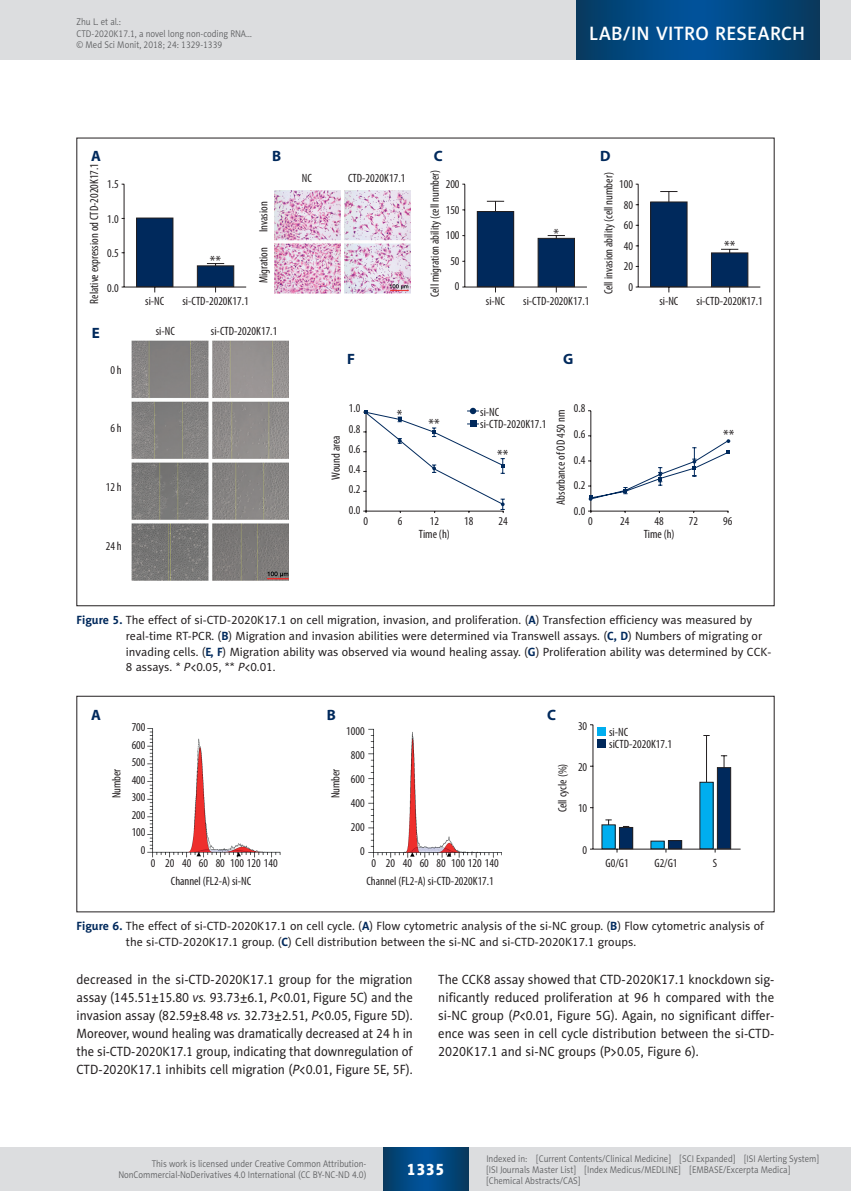
<style>
.page{position:relative;width:851px;height:1191px;background:#fff}
.page>*{position:absolute;margin:0;border:0;box-sizing:border-box;transform-origin:0 0}
.t1{font:19.5px "Naomi Sans EFN Medium";letter-spacing:.01em;color:#fff}
.t2{font:16.5px "Naomi Sans EFN Heavy";color:#fff}
.t3{font:condensed 15px "Myriad Pro";color:#231f20}
.t4{font:700 15px "Myriad Pro";color:#00295c}
.MSM_Body{font:13.5px/18px "Naomi Sans EFN";color:#231f20;text-align:justify;scale:.95 1}
.t5{font:condensed 12px/25.5px "Myriad Pro";color:#231f20;text-align:right}
.MSM_Rycina_tytul{font:12px/15.8px "Naomi Sans EFN";color:#231f20}
.t6{font:9.75px/11.2px "Naomi Sans EFN Light";color:#57585a;scale:.9 1}
.s1{font-weight:700;color:#00295c}
.s2{font-style:italic}
</style>
<div class="page">
<img style="left:274px;top:191px;width:136px;height:103px">
<img style="left:131px;top:340px;width:157px;height:240px">
<hr style="left:462px;top:287px;width:125px;height:1px;background:#231f20">
<hr style="left:464px;top:184px;width:1px;height:103px;background:#231f20">
<svg style="left:487px;top:201px;width:17px;height:1px"></svg>
<hr style="left:495px;top:201px;width:1px;height:91px;background:#231f20">
<svg style="left:476px;top:211px;width:89px;height:82px"></svg>
<div style="left:537px;top:238px;width:37px;height:49px;background:#00295c;border:1px solid #231f20"></div>
<hr style="left:122px;top:287px;width:124px;height:1px;background:#231f20">
<hr style="left:124px;top:184px;width:1px;height:103px;background:#231f20">
<svg style="left:136px;top:217px;width:89px;height:76px"></svg>
<div style="left:197px;top:265px;width:37px;height:22px;background:#00295c;border:1px solid #231f20"></div>
<hr style="left:635px;top:287px;width:125px;height:1px;background:#231f20">
<hr style="left:637px;top:184px;width:1px;height:103px;background:#231f20">
<svg style="left:660px;top:191px;width:17px;height:1px"></svg>
<hr style="left:668px;top:191px;width:1px;height:101px;background:#231f20">
<svg style="left:649px;top:201px;width:90px;height:92px"></svg>
<div style="left:711px;top:252px;width:37px;height:35px;background:#00295c;border:1px solid #231f20"></div>
<svg style="left:363px;top:410px;width:367px;height:103px"></svg>
<img style="left:147px;top:728px;width:134px;height:129px">
<img style="left:369px;top:728px;width:133px;height:129px">
<hr style="left:590px;top:848px;width:150px;height:1px;background:#231f20">
<hr style="left:592px;top:725px;width:1px;height:124px;background:#231f20">
<svg style="left:601px;top:735px;width:126px;height:118px"></svg>
<div style="left:717px;top:767px;width:14px;height:82px;background:#00295c;border:1px solid #231f20"></div>
<div style="left:597px;top:739px;width:9px;height:8px;background:#00295c"></div>
<div style="left:597px;top:727px;width:9px;height:8px;background:#00aeef"></div>
<div style="left:77px;top:696px;width:697px;height:216px;border:1px solid #231f20"></div>
<div style="left:0;top:1148px;width:850px;height:43px;background:#dcdddf"></div>
<svg style="left:383px;top:1147px;width:85px;height:43px;background:#02477e"></svg>
<div style="left:0;top:0;width:850px;height:60px;background:#dcdddf"></div>
<svg style="left:576px;top:0;width:243px;height:60px;background:#02477e"></svg>
<p class="t6" style="left:77px;top:16px;width:196px">Zhu L. et al.:<br>CTD-2020K17.1, a novel long non-coding RNA… © Med Sci Monit, 2018; 24: 1329-1339</p>
<h1 class="t1" style="left:589px;top:22px;width:217px">LAB/IN VITRO RESEARCH</h1>
<p class="t4" style="left:91px;top:147px;width:11px">A</p>
<p class="t5" style="left:82px;top:304px;width:142px;rotate:-90deg">Relative expression od CTD-2020K17.1</p>
<p class="t5" style="left:107px;top:172px;width:13px">1.5</p>
<p class="t5" style="left:107px;top:206px;width:13px">1.0</p>
<p class="t5" style="left:107px;top:241px;width:13px">0.5</p>
<p class="t5" style="left:107px;top:275px;width:13px">0.0</p>
<p class="t4" style="left:92px;top:323px;width:10px">E</p>
<p class="t5" style="left:110px;top:357px;width:13px">0 h</p>
<p class="t5" style="left:110px;top:416px;width:13px">6 h</p>
<p class="t5" style="left:106px;top:474px;width:17px">12 h</p>
<p class="t5" style="left:106px;top:533px;width:17px">24 h</p>
<p class="t3" style="left:210px;top:253px;width:13px">**</p>
<p class="t5" style="left:145px;top:288px;width:21px">si-NC</p>
<p class="t5" style="left:182px;top:288px;width:68px">si-CTD-2020K17.1</p>
<p class="t4" style="left:272px;top:147px;width:11px">B</p>
<p class="t4" style="left:433px;top:147px;width:10px">C</p>
<p class="t4" style="left:600px;top:147px;width:12px">D</p>
<p class="t5" style="left:251px;top:232px;width:32px;rotate:-90deg">Invasion</p>
<p class="t5" style="left:251px;top:283px;width:38px;rotate:-90deg">Migration</p>
<p class="t5" style="left:302px;top:166px;width:12px">NC</p>
<p class="t5" style="left:348px;top:166px;width:59px">CTD-2020K17.1</p>
<p class="t5" style="left:422px;top:297px;width:129px;rotate:-90deg">Cell migration ability (cell number)</p>
<p class="t5" style="left:445px;top:172px;width:15px">200<br>150<br>100<br>50<br>0</p>
<p class="t5" style="left:486px;top:288px;width:21px">si-NC</p>
<p class="t3" style="left:553px;top:226px;width:7px">*</p>
<p class="t5" style="left:523px;top:288px;width:68px">si-CTD-2020K17.1</p>
<p class="t5" style="left:595px;top:294px;width:123px;rotate:-90deg">Cell invasion ability (cell number)</p>
<p class="t5" style="left:619px;top:174px;width:15px;line-height:20.4px">100<br>80<br>60<br>40<br>20<br>0</p>
<p class="t5" style="left:156px;top:319px;width:21px">si-NC</p>
<p class="t5" style="left:211px;top:319px;width:68px">si-CTD-2020K17.1</p>
<p class="t4" style="left:347px;top:349px;width:9px">F</p>
<p class="t4" style="left:563px;top:349px;width:12px">G</p>
<p class="t5" style="left:323px;top:479px;width:46px;rotate:-90deg">Wound area</p>
<p class="t5" style="left:349px;top:398px;width:13px;line-height:20.2px;text-align:justify">1.0<br>0.8<br>0.6<br>0.4<br>0.2<br>0.0</p>
<p class="t3" style="left:397px;top:407px;width:7px">*</p>
<p class="t3" style="left:428px;top:416px;width:13px">**</p>
<p class="t5" style="left:480px;top:406px;width:68px;line-height:12px;text-align:left">si-NC si-CTD-2020K17.1</p>
<p class="t5" style="left:573px;top:396px;width:13px;text-align:justify">0.8<br>0.6<br>0.4<br>0.2<br>0.0</p>
<p class="t5" style="left:548px;top:505px;width:96px;rotate:-90deg">Absorbance of OD 450 nm</p>
<p class="t3" style="left:497px;top:447px;width:13px">**</p>
<p class="t3" style="left:724px;top:238px;width:13px">**</p>
<p class="t5" style="left:659px;top:288px;width:21px">si-NC</p>
<p class="t5" style="left:696px;top:288px;width:68px">si-CTD-2020K17.1</p>
<p class="t3" style="left:723px;top:427px;width:13px">**</p>
<p class="t5" style="left:363px;top:508px;width:6px">0</p>
<p class="t5" style="left:398px;top:508px;width:6px">6</p>
<p class="t5" style="left:419px;top:514px;width:32px;line-height:13.6px;text-align:center">12<br>Time (h)</p>
<p class="t5" style="left:464px;top:508px;width:11px">18</p>
<p class="t5" style="left:498px;top:508px;width:11px">24</p>
<p class="t5" style="left:588px;top:508px;width:6px">0</p>
<p class="t5" style="left:620px;top:508px;width:11px">24</p>
<p class="t5" style="left:643px;top:514px;width:32px;line-height:13.6px;text-align:center">48<br>Time (h)</p>
<p class="t5" style="left:688px;top:508px;width:11px">72</p>
<p class="t5" style="left:723px;top:508px;width:11px">96</p>
<p class="MSM_Rycina_tytul" style="left:126px;top:612px;width:647px;text-indent:-49px"><span class="s1">Figure 5.</span> The effect of si-CTD-2020K17.1 on cell migration, invasion, and proliferation. (<span class="s1">A</span>) Transfection efficiency was measured by real-time RT-PCR. (<span class="s1">B</span>) Migration and invasion abilities were determined via Transwell assays. (<span class="s1">C, D</span>) Numbers of migrating or invading cells. (<span class="s1">E, F</span>) Migration ability was observed via wound healing assay. (<span class="s1">G</span>) Proliferation ability was determined by CCK-8 assays. * <span class="s2">P</span>&lt;0.05, ** <span class="s2">P</span>&lt;0.01.</p>
<p class="t4" style="left:91px;top:705px;width:11px">A</p>
<p class="t4" style="left:326px;top:705px;width:11px">B</p>
<p class="t4" style="left:547px;top:705px;width:10px">C</p>
<p class="t5" style="left:103px;top:798px;width:31px;rotate:-90deg">Number</p>
<p class="t5" style="left:132px;top:718px;width:15px;line-height:17.4px">700<br>600<br>500<br>400<br>300<br>200<br>100<br>0</p>
<p class="t5" style="left:346px;top:718px;width:20px;line-height:24px">1000<br>800<br>600<br>400<br>200<br>0</p>
<p class="t5" style="left:322px;top:798px;width:31px;rotate:-90deg">Number</p>
<p class="t5" style="left:549px;top:812px;width:50px;rotate:-90deg">Cell cycle (%)</p>
<p class="t5" style="left:578px;top:713px;width:11px">30</p>
<p class="t5" style="left:578px;top:754px;width:11px">20</p>
<p class="t5" style="left:578px;top:795px;width:11px">10</p>
<p class="t5" style="left:582px;top:836px;width:6px">0</p>
<p class="t5" style="left:609px;top:725px;width:64px;line-height:12px;text-align:left">si-NC siCTD-2020K17.1</p>
<p class="t5" style="left:216px;top:850px;width:63px">80 100 120 140</p>
<p class="t5" style="left:654px;top:850px;width:25px">G2/G1</p>
<p class="t5" style="left:712px;top:850px;width:6px">S</p>
<p class="t5" style="left:371px;top:850px;width:59px">0 20 40 60</p>
<p class="t5" style="left:605px;top:850px;width:25px">G0/G1</p>
<p class="t5" style="left:366px;top:868px;width:129px">Channel (FL2-A) si-CTD-2020K17.1</p>
<p class="t5" style="left:171px;top:853px;width:82px;line-height:18.3px;text-align:left;text-indent:-20px">0 20 40 60<br>Channel (FL2-A) si-NC</p>
<p class="t5" style="left:436px;top:850px;width:64px">80 100 120 140</p>
<p class="MSM_Rycina_tytul" style="left:126px;top:918px;width:639px;text-indent:-49px"><span class="s1">Figure 6.</span> The effect of si-CTD-2020K17.1 on cell cycle. (<span class="s1">A</span>) Flow cytometric analysis of the si-NC group. (<span class="s1">B</span>) Flow cytometric analysis of the si-CTD-2020K17.1 group. (<span class="s1">C</span>) Cell distribution between the si-NC and si-CTD-2020K17.1 groups.</p>
<p class="MSM_Body" style="left:77px;top:970px;width:355px">decreased in the si-CTD-2020K17.1 group for the migration assay (145.51±15.80 <span class="s2">vs.</span> 93.73±6.1, <span class="s2">P</span>&lt;0.01, Figure 5C) and the invasion assay (82.59±8.48 <span class="s2">vs.</span> 32.73±2.51, <span class="s2">P</span>&lt;0.05, Figure 5D).<br>Moreover, wound healing was dramatically decreased at 24 h in the si-CTD-2020K17.1 group, indicating that downregulation of CTD-2020K17.1 inhibits cell migration (<span class="s2">P</span>&lt;0.01, Figure 5E, 5F).</p>
<p class="MSM_Body" style="left:438px;top:970px;width:355px">The CCK8 assay showed that CTD-2020K17.1 knockdown sig&shy;nificantly reduced proliferation at 96 h compared with the si-NC group (<span class="s2">P</span>&lt;0.01, Figure 5G). Again, no significant differ&shy;ence was seen in cell cycle distribution between the si-CTD-2020K17.1 and si-NC groups (P&gt;0.05, Figure 6).</p>
<p class="t6" style="left:118px;top:1158px;width:277px;text-align:right">This work is licensed under Creative Common Attribution-<br>NonCommercial-NoDerivatives 4.0 International (CC BY-NC-ND 4.0)</p>
<p class="t2" style="left:406px;top:1159px;width:40px">1335</p>
<p class="t6" style="left:486px;top:1152px;width:371px">Indexed in: [Current Contents/Clinical Medicine] [SCI Expanded] [ISI Alerting System] [ISI Journals Master List] [Index Medicus/MEDLINE] [EMBASE/Excerpta Medica] [Chemical Abstracts/CAS]</p>
</div>
